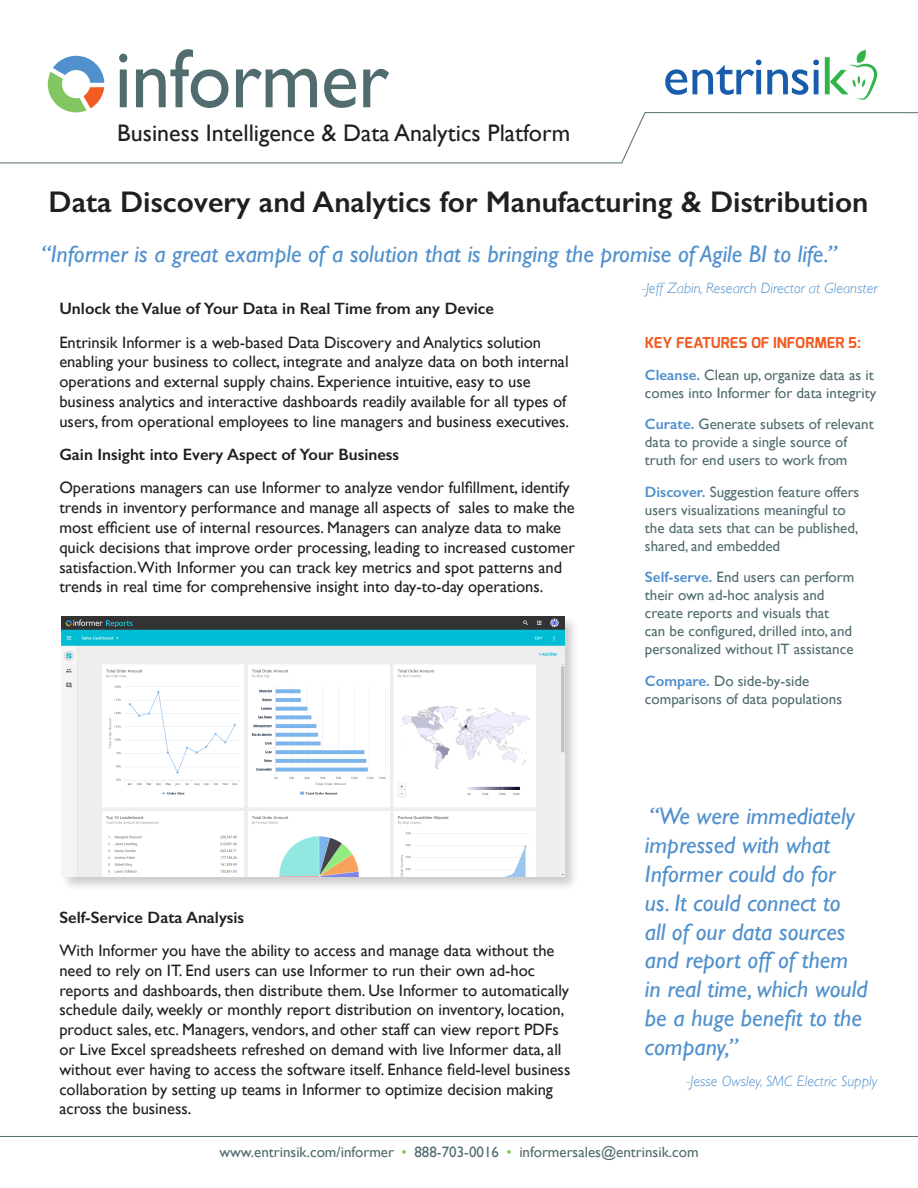
<style>
.page{position:relative;width:918px;height:1188px;background:#fff}
.page>*{position:absolute;margin:0;border:0;box-sizing:border-box;transform-origin:0 0}
.body{font:600 30px "Gill Sans";color:#231f20}
.t1{font:italic 24px/28.8px "Gill Sans";color:#5090cc}
.body-2{font:24px "Gill Sans";color:#231f20}
.body-3{font:16.5px/19.8px "Gill Sans";color:#231f20}
.body-4{font:600 16.5px "Gill Sans";color:#231f20}
.sidebar_body{font:15px/18px "Gill Sans";color:#516c6f}
.t2{font:italic 300 15px "Gill Sans";color:#5090cc}
.t3{font:700 15px "Exo";color:#f25b21}
.s1{font-weight:600;color:#5090cc}
.s2{color:#82c661}
</style>
<div class="page">
<svg style="left:119px;top:54px;width:8px;height:53px"></svg>
<svg style="left:136px;top:49px;width:93px;height:59px"></svg>
<svg style="left:236px;top:69px;width:81px;height:38px"></svg>
<svg style="left:324px;top:69px;width:32px;height:39px"></svg>
<svg style="left:363px;top:69px;width:26px;height:38px"></svg>
<svg style="left:48px;top:56px;width:56px;height:56px"></svg>
<svg style="left:665px;top:60px;width:154px;height:35px"></svg>
<svg style="left:825px;top:50px;width:52px;height:50px"></svg>
<hr style="left:0;top:1136px;width:918px;height:1px;background:#516c6f">
<svg style="left:0;top:112px;width:918px;height:51px"></svg>
<div style="left:60px;top:615px;width:520px;height:276px;background:#231f20;opacity:.22"></div>
<img style="left:62px;top:617px;width:502px;height:259px">
<p class="body-2" style="left:117px;top:118px;width:454px">Business Intelligence &amp; Data Analytics Platform</p>
<p class="body" style="left:49px;top:184px;width:821px">Data Discovery and Analytics for Manufacturing &amp; Distribution</p>
<p class="t1" style="left:41px;top:239px;width:797px">“Informer is a great example of a solution that is bringing the promise of Agile BI to life.”</p>
<p class="t2" style="left:642px;top:280px;width:237px">-Jeff Zabin, Research Director at Gleanster</p>
<p class="body-4" style="left:59px;top:299px;width:436px">Unlock the Value of Your Data in Real Time from any Device</p>
<p class="body-3" style="left:59px;top:332px;width:511px">Entrinsik Informer is a web-based Data Discovery and Analytics solution enabling your business to collect, integrate and analyze data on both internal operations and external supply chains. Experience intuitive, easy to use business analytics and interactive dashboards readily available for all types of users, from operational employees to line managers and business executives.</p>
<p class="body-4" style="left:59px;top:445px;width:341px">Gain Insight into Every Aspect of Your Business</p>
<p class="body-3" style="left:59px;top:478px;width:517px">Operations managers can use Informer to analyze vendor fulfillment, identify trends in inventory performance and manage all aspects of sales to make the most efficient use of internal resources. Managers can analyze data to make quick decisions that improve order processing, leading to increased customer satisfaction.With Informer you can track key metrics and spot patterns and trends in real time for comprehensive insight into day-to-day operations.</p>
<p class="body-4" style="left:59px;top:907px;width:186px">Self-Service Data Analysis</p>
<p class="body-3" style="left:59px;top:940px;width:512px">With Informer you have the ability to access and manage data without the need to rely on IT. End users can use Informer to run their own ad-hoc reports and dashboards, then distribute them. Use Informer to automatically schedule daily, weekly or monthly report distribution on inventory, location, product sales, etc. Managers, vendors, and other staff can view report PDFs or Live Excel spreadsheets refreshed on demand with live Informer data, all without ever having to access the software itself. Enhance field-level business collaboration by setting up teams in Informer to optimize decision making across the business.</p>
<p class="t3" style="left:645px;top:333px;width:218px">KEY FEATURES OF INFORMER 5:</p>
<p class="sidebar_body" style="left:645px;top:365px;width:233px"><span class="s1">Cleanse.</span> Clean up, organize data as it comes into Informer for data integrity</p>
<p class="sidebar_body" style="left:645px;top:415px;width:230px"><span class="s1">Curate.</span> Generate subsets of relevant data to provide a single source of truth for end users to work from</p>
<p class="sidebar_body" style="left:645px;top:482px;width:216px"><span class="s1">Discover.</span> Suggestion feature offers users visualizations meaningful to the data sets that can be published, shared, and embedded</p>
<p class="sidebar_body" style="left:645px;top:568px;width:211px"><span class="s1">Self-serve.</span> End users can perform their own ad-hoc analysis and create reports and visuals that<br>can be configured, drilled into, and personalized without IT assistance</p>
<p class="sidebar_body" style="left:645px;top:671px;width:199px"><span class="s1">Compare.</span> Do side-by-side comparisons of data populations</p>
<p class="t1" style="left:645px;top:802px;width:224px">“We were immediately impressed with what<br>Informer could do for<br>us. It could connect to<br>all of our data sources and report off of them in real time, which would be a huge benefit to the company,”</p>
<p class="t2" style="left:687px;top:1073px;width:193px">-Jesse Owsley, SMC Electric Supply</p>
<p class="sidebar_body" style="left:219px;top:1143px;width:481px">www.entrinsik.com/informer <span class="s2">•</span> 888-703-0016 <span class="s2">•</span> informersales@entrinsik.com</p>
</div>
